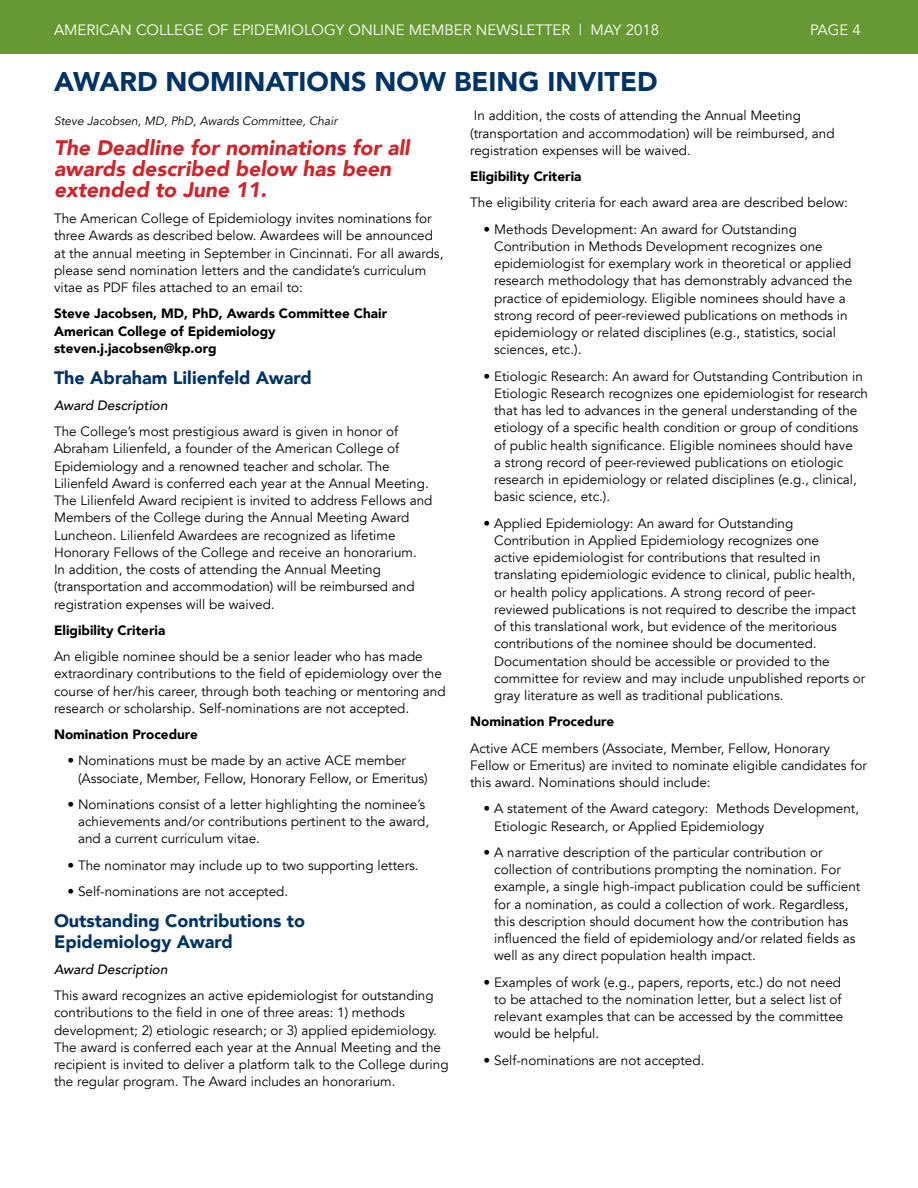
<style>
.page{position:relative;width:918px;height:1188px;background:#fff}
.page>*{position:absolute;margin:0;border:0;box-sizing:border-box;transform-origin:0 0}
.t1{font:900 27px "Avenir";color:#036}
.t2{font:italic 900 21px/21px "Avenir";color:#d2232a}
.t3{font:900 18px/21px "Avenir";color:#036}
.t4{font:15px "Avenir";color:#fff}
.t5{font:13.5px/17.2px "Avenir";color:#000}
.t6{font:900 13.5px/17.2px "Avenir";color:#000}
.t7{font:italic 500 13.5px "Avenir";color:#000}
.t8{font:italic 12px "Avenir";color:#000}
</style>
<div class="page">
<div style="left:0;top:0;width:918px;height:54px;background:#693"></div>
<p class="t4" style="left:54px;top:21px;width:607px">AMERICAN COLLEGE OF EPIDEMIOLOGY ONLINE MEMBER NEWSLETTER | MAY 2018</p>
<p class="t4" style="left:810px;top:21px;width:52px">PAGE 4</p>
<h1 class="t1" style="left:54px;top:58px;width:605px">AWARD NOMINATIONS NOW BEING INVITED</h1>
<p class="t8" style="left:54px;top:114px;width:285px">Steve Jacobsen, MD, PhD, Awards Committee, Chair</p>
<h2 class="t2" style="left:54px;top:137px;width:357px">The Deadline for nominations for all awards described below has been extended to June 11.</h2>
<p class="t5" style="left:54px;top:210px;width:391px">The American College of Epidemiology invites nominations for three Awards as described below. Awardees will be announced at the annual meeting in September in Cincinnati. For all awards, please send nomination letters and the candidate’s curriculum vitae as PDF files attached to an email to:</p>
<p class="t6" style="left:54px;top:305px;width:335px">Steve Jacobsen, MD, PhD, Awards Committee Chair<br>American College of Epidemiology steven.j.jacobsen@kp.org</p>
<h3 class="t3" style="left:54px;top:366px;width:259px">The Abraham Lilienfeld Award</h3>
<p class="t7" style="left:54px;top:397px;width:115px">Award Description</p>
<p class="t5" style="left:54px;top:423px;width:380px">The College’s most prestigious award is given in honor of Abraham Lilienfeld, a founder of the American College of Epidemiology and a renowned teacher and scholar. The Lilienfeld Award is conferred each year at the Annual Meeting.<br>The Lilienfeld Award recipient is invited to address Fellows and Members of the College during the Annual Meeting Award Luncheon. Lilienfeld Awardees are recognized as lifetime Honorary Fellows of the College and receive an honorarium.<br>In addition, the costs of attending the Annual Meeting (transportation and accommodation) will be reimbursed and registration expenses will be waived.</p>
<p class="t6" style="left:54px;top:621px;width:113px">Eligibility Criteria</p>
<p class="t5" style="left:54px;top:648px;width:393px">An eligible nominee should be a senior leader who has made extraordinary contributions to the field of epidemiology over the course of her/his career, through both teaching or mentoring and research or scholarship. Self-nominations are not accepted.</p>
<p class="t6" style="left:54px;top:726px;width:145px">Nomination Procedure</p>
<p class="t5" style="left:78px;top:752px;width:351px;text-indent:-11px">• Nominations must be made by an active ACE member (Associate, Member, Fellow, Honorary Fellow, or Emeritus)</p>
<p class="t5" style="left:78px;top:796px;width:353px;text-indent:-11px">• Nominations consist of a letter highlighting the nominee’s achievements and/or contributions pertinent to the award, and a current curriculum vitae.</p>
<p class="t5" style="left:68px;top:857px;width:353px">• The nominator may include up to two supporting letters.</p>
<p class="t5" style="left:68px;top:883px;width:222px">• Self-nominations are not accepted.</p>
<h3 class="t3" style="left:54px;top:909px;width:253px">Outstanding Contributions to<br>Epidemiology Award</h3>
<p class="t7" style="left:54px;top:961px;width:115px">Award Description</p>
<p class="t5" style="left:54px;top:987px;width:396px">This award recognizes an active epidemiologist for outstanding contributions to the field in one of three areas: 1) methods development; 2) etiologic research; or 3) applied epidemiology.<br>The award is conferred each year at the Annual Meeting and the recipient is invited to deliver a platform talk to the College during the regular program. The Award includes an honorarium.</p>
<p class="t5" style="left:470px;top:107px;width:366px">In addition, the costs of attending the Annual Meeting (transportation and accommodation) will be reimbursed, and registration expenses will be waived.</p>
<p class="t6" style="left:470px;top:167px;width:113px">Eligibility Criteria</p>
<p class="t5" style="left:470px;top:194px;width:379px">The eligibility criteria for each award area are described below:</p>
<p class="t5" style="left:494px;top:221px;width:360px;text-indent:-11px">• Methods Development: An award for Outstanding Contribution in Methods Development recognizes one epidemiologist for exemplary work in theoretical or applied research methodology that has demonstrably advanced the practice of epidemiology. Eligible nominees should have a strong record of peer-reviewed publications on methods in epidemiology or related disciplines (e.g., statistics, social sciences, etc.).</p>
<p class="t5" style="left:494px;top:368px;width:375px;text-indent:-11px">• Etiologic Research: An award for Outstanding Contribution in Etiologic Research recognizes one epidemiologist for research that has led to advances in the general understanding of the etiology of a specific health condition or group of conditions of public health significance. Eligible nominees should have<br>a strong record of peer-reviewed publications on etiologic research in epidemiology or related disciplines (e.g., clinical, basic science, etc.).</p>
<p class="t5" style="left:494px;top:515px;width:373px;text-indent:-11px">• Applied Epidemiology: An award for Outstanding Contribution in Applied Epidemiology recognizes one<br>active epidemiologist for contributions that resulted in translating epidemiologic evidence to clinical, public health, or health policy applications. A strong record of peer&shy;reviewed publications is not required to describe the impact of this translational work, but evidence of the meritorious contributions of the nominee should be documented.<br>Documentation should be accessible or provided to the committee for review and may include unpublished reports or gray literature as well as traditional publications.</p>
<p class="t6" style="left:470px;top:713px;width:145px">Nomination Procedure</p>
<p class="t5" style="left:470px;top:740px;width:398px">Active ACE members (Associate, Member, Fellow, Honorary<br>Fellow or Emeritus) are invited to nominate eligible candidates for this award. Nominations should include:</p>
<p class="t5" style="left:494px;top:800px;width:367px;text-indent:-11px">• A statement of the Award category: Methods Development,<br>Etiologic Research, or Applied Epidemiology</p>
<p class="t5" style="left:494px;top:844px;width:368px;text-indent:-11px">• A narrative description of the particular contribution or collection of contributions prompting the nomination. For example, a single high-impact publication could be sufficient for a nomination, as could a collection of work. Regardless, this description should document how the contribution has influenced the field of epidemiology and/or related fields as well as any direct population health impact.</p>
<p class="t5" style="left:494px;top:974px;width:351px;text-indent:-11px">• Examples of work (e.g., papers, reports, etc.) do not need to be attached to the nomination letter, but a select list of relevant examples that can be accessed by the committee would be helpful.</p>
<p class="t5" style="left:484px;top:1052px;width:222px">• Self-nominations are not accepted.</p>
</div>
